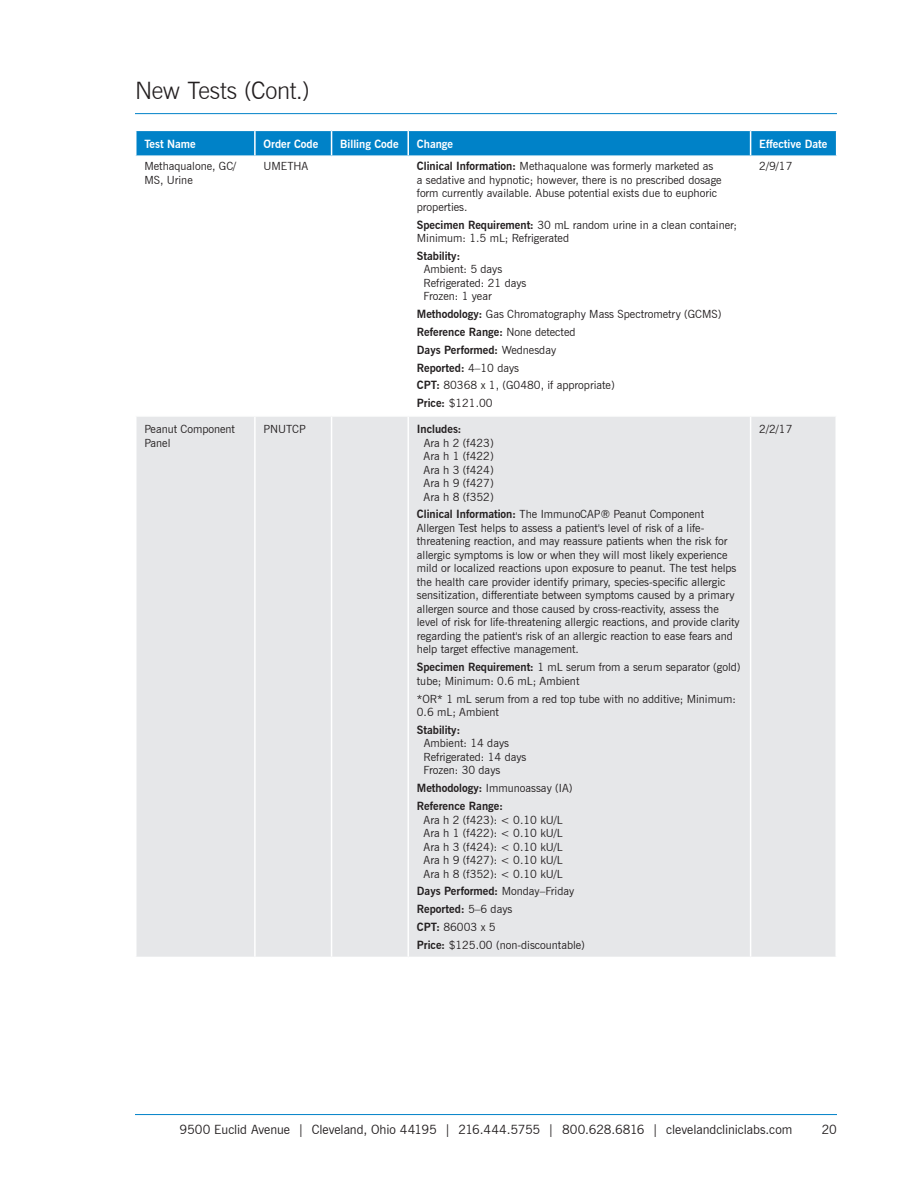
<style>
.page{position:relative;width:918px;height:1188px;background:#fff}
.page>*{position:absolute;margin:0;border:0;box-sizing:border-box;transform-origin:0 0}
.t1{font:300 24px "News Gothic BT";letter-spacing:-.01em;color:#231f20}
.t2{font:12.75px "News Gothic BT";letter-spacing:-.005em;color:#231f20}
.t3{font:11.25px/13.5px "News Gothic BT";color:#231f20}
.t4{font:700 11.25px/17.9px "News Gothic BT";color:#231f20}
.t5{font:700 11.25px "News Gothic BT";color:#fff}
.s1{font-weight:700}
.s2{font-weight:400}
</style>
<div class="page">
<hr style="left:135px;top:1114px;width:702px;height:1px;background:#0082c8">
<div style="left:136px;top:417px;width:700px;height:540px;background:#e6e7e9"></div>
<hr style="left:254px;top:417px;width:2px;height:540px;background:#fff">
<hr style="left:331px;top:417px;width:1px;height:540px;background:#fff">
<hr style="left:407px;top:417px;width:2px;height:540px;background:#fff">
<hr style="left:750px;top:417px;width:1px;height:540px;background:#fff">
<hr style="left:135px;top:113px;width:702px;height:1px;background:#0082c8">
<svg style="left:136px;top:130px;width:701px;height:25px;background:#0d88ca"></svg>
<h1 class="t1" style="left:135px;top:76px;width:176px">New Tests (Cont.)</h1>
<p class="t5" style="left:144px;top:137px;width:53px">Test Name</p>
<p class="t5" style="left:264px;top:137px;width:56px">Order Code</p>
<p class="t5" style="left:340px;top:137px;width:60px">Billing Code</p>
<p class="t5" style="left:417px;top:137px;width:38px">Change</p>
<p class="t5" style="left:759px;top:137px;width:70px">Effective Date</p>
<p class="t3" style="left:144px;top:159px;width:93px">Methaqualone, GC/<br>MS, Urine</p>
<p class="t3" style="left:264px;top:159px;width:46px">UMETHA</p>
<p class="t3" style="left:417px;top:159px;width:306px"><span class="s1">Clinical Information:</span> Methaqualone was formerly marketed as a sedative and hypnotic; however, there is no prescribed dosage form currently available. Abuse potential exists due to euphoric properties.</p>
<p class="t3" style="left:417px;top:218px;width:322px"><span class="s1">Specimen Requirement:</span> 30 mL random urine in a clean container;<br>Minimum: 1.5 mL; Refrigerated</p>
<p class="t4" style="left:417px;top:247px;width:45px">Stability:</p>
<p class="t3" style="left:424px;top:263px;width:104px">Ambient: 5 days<br>Refrigerated: 21 days<br>Frozen: 1 year</p>
<p class="t3" style="left:417px;top:305px;width:306px;line-height:17.9px"><span class="s1">Methodology:</span> Gas Chromatography Mass Spectrometry (GCMS)<br><span class="s1">Reference Range:</span> None detected<br><span class="s1">Days Performed:</span> Wednesday<br><span class="s1">Reported:</span> 4–10 days<br><span class="s1">CPT:</span> 80368 x 1, (G0480, if appropriate)<br><span class="s1">Price:</span> $121.00</p>
<p class="t3" style="left:144px;top:422px;width:92px">Peanut Component<br>Panel</p>
<p class="t3" style="left:264px;top:422px;width:44px">PNUTCP</p>
<p class="t4" style="left:417px;top:420px;width:46px">Includes:</p>
<p class="t3" style="left:424px;top:436px;width:72px;text-align:justify">Ara h 2 (f423)<br>Ara h 1 (f422)<br>Ara h 3 (f424)<br>Ara h 9 (f427)<br>Ara h 8 (f352)</p>
<p class="t3" style="left:417px;top:508px;width:324px"><span class="s1">Clinical Information:</span> The ImmunoCAP® Peanut Component Allergen Test helps to assess a patient's level of risk of a life&shy;threatening reaction, and may reassure patients when the risk for allergic symptoms is low or when they will most likely experience mild or localized reactions upon exposure to peanut. The test helps the health care provider identify primary, species-specific allergic sensitization, differentiate between symptoms caused by a primary allergen source and those caused by cross-reactivity, assess the level of risk for life-threatening allergic reactions, and provide clarity regarding the patient's risk of an allergic reaction to ease fears and help target effective management.</p>
<p class="t3" style="left:417px;top:660px;width:325px"><span class="s1">Specimen Requirement:</span> 1 mL serum from a serum separator (gold) tube; Minimum: 0.6 mL; Ambient</p>
<p class="t3" style="left:417px;top:692px;width:321px">*OR* 1 mL serum from a red top tube with no additive; Minimum:<br>0.6 mL; Ambient</p>
<p class="t4" style="left:417px;top:721px;width:45px">Stability:</p>
<p class="t3" style="left:424px;top:737px;width:104px">Ambient: 14 days<br>Refrigerated: 14 days<br>Frozen: 30 days</p>
<p class="t4" style="left:417px;top:779px;width:157px">Methodology: <span class="s2">Immunoassay (IA)<br></span>Reference Range:</p>
<p class="t3" style="left:424px;top:813px;width:141px;text-align:justify">Ara h 2 (f423): &lt; 0.10 kU/L Ara h 1 (f422): &lt; 0.10 kU/L Ara h 3 (f424): &lt; 0.10 kU/L Ara h 9 (f427): &lt; 0.10 kU/L Ara h 8 (f352): &lt; 0.10 kU/L</p>
<p class="t3" style="left:417px;top:882px;width:170px;line-height:17.9px"><span class="s1">Days Performed:</span> Monday–Friday<br><span class="s1">Reported:</span> 5–6 days<br><span class="s1">CPT:</span> 86003 x 5<br><span class="s1">Price:</span> $125.00 (non-discountable)</p>
<p class="t3" style="left:759px;top:159px;width:35px">2/9/17</p>
<p class="t3" style="left:759px;top:422px;width:35px">2/2/17</p>
<p class="t2" style="left:180px;top:1122px;width:614px">9500 Euclid Avenue | Cleveland, Ohio 44195 | 216.444.5755 | 800.628.6816 | clevelandcliniclabs.com</p>
<p class="t2" style="left:822px;top:1122px;width:17px">20</p>
</div>
